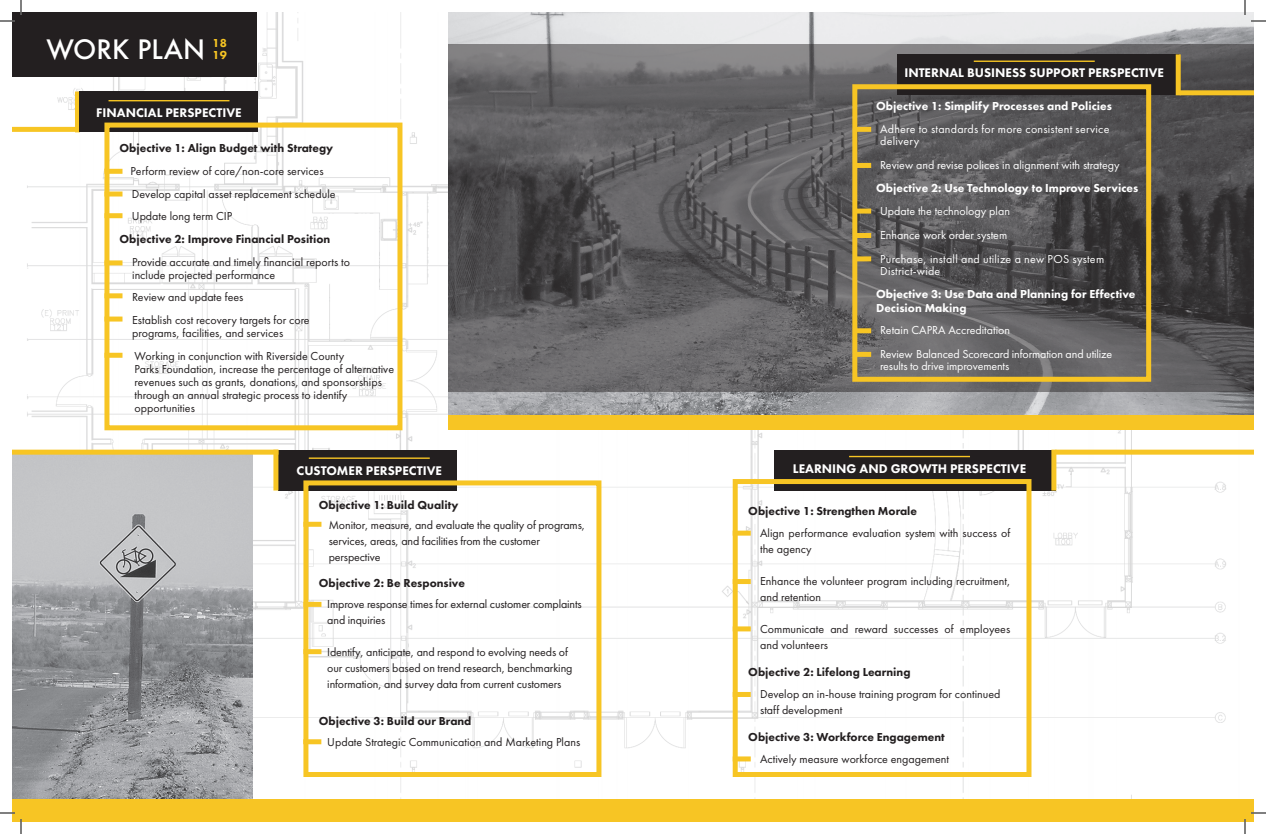
<style>
.page{position:relative;width:1266px;height:834px;background:#fff}
.page>*{position:absolute;margin:0;border:0;box-sizing:border-box;transform-origin:0 0}
.t1{font:500 26px "Futura";color:#fff}
.t2{font:800 13px "Futura PT";color:#fff}
.t3{font:12px/16px "Futura PT";color:#231f20}
.t4{font:800 12px "Futura PT";color:#231f20}
.t5{font:12px/12px "Futura PT";color:#fff}
.t6{font:800 12px "Futura PT";color:#fff}
.t7{font:12px/12px "Futura PT";letter-spacing:.02em;color:#fff}
.t8{font:800 12px "Futura PT";color:#f7c524}
</style>
<div class="page">
<img style="left:13px;top:12px;width:1241px;height:787px">
<div style="left:12px;top:12px;width:245px;height:65px;background:#231f20"></div>
<img style="left:449px;top:12px;width:805px;height:403px">
<img style="left:12px;top:455px;width:240px;height:344px">
<div style="left:449px;top:415px;width:805px;height:15px;background:#f7c524"></div>
<svg style="left:449px;top:44px;width:805px;height:348px;background:#5c5b5d"></svg>
<div style="left:75px;top:92px;width:5px;height:40px;background:#f7c524"></div>
<div style="left:80px;top:92px;width:178px;height:40px;background:#231f20"></div>
<hr style="left:109px;top:100px;width:120px;height:1px;background:#f7c524">
<div style="left:104px;top:123px;width:298px;height:307px;border:5px solid #f7c524"></div>
<div style="left:104px;top:213px;width:19px;height:5px;background:#f7c524"></div>
<div style="left:104px;top:353px;width:19px;height:5px;background:#f7c524"></div>
<div style="left:12px;top:127px;width:63px;height:5px;background:#f7c524"></div>
<div style="left:733px;top:531px;width:18px;height:5px;background:#f7c524"></div>
<div style="left:733px;top:579px;width:18px;height:5px;background:#f7c524"></div>
<div style="left:733px;top:626px;width:18px;height:5px;background:#f7c524"></div>
<div style="left:733px;top:692px;width:18px;height:5px;background:#f7c524"></div>
<div style="left:733px;top:756px;width:18px;height:5px;background:#f7c524"></div>
<div style="left:12px;top:799px;width:1242px;height:23px;background:#f7c524"></div>
<div style="left:775px;top:450px;width:281px;height:41px;background:#231f20"></div>
<hr style="left:849px;top:456px;width:121px;height:1px;background:#f7c524">
<div style="left:1051px;top:450px;width:5px;height:41px;background:#f7c524"></div>
<div style="left:733px;top:479px;width:298px;height:298px;border:5px solid #f7c524"></div>
<div style="left:1055px;top:450px;width:199px;height:5px;background:#f7c524"></div>
<div style="left:1180px;top:90px;width:74px;height:5px;background:#f7c524"></div>
<div style="left:897px;top:54px;width:281px;height:41px;background:#231f20"></div>
<div style="left:1176px;top:54px;width:5px;height:41px;background:#f7c524"></div>
<div style="left:852px;top:84px;width:299px;height:298px;border:5px solid #f7c524"></div>
<hr style="left:974px;top:61px;width:121px;height:1px;background:#f7c524">
<div style="left:853px;top:127px;width:18px;height:5px;background:#f7c524"></div>
<div style="left:853px;top:209px;width:18px;height:5px;background:#f7c524"></div>
<div style="left:853px;top:233px;width:18px;height:5px;background:#f7c524"></div>
<div style="left:853px;top:256px;width:18px;height:5px;background:#f7c524"></div>
<div style="left:853px;top:328px;width:18px;height:5px;background:#f7c524"></div>
<div style="left:853px;top:352px;width:18px;height:5px;background:#f7c524"></div>
<div style="left:853px;top:163px;width:18px;height:5px;background:#f7c524"></div>
<div style="left:278px;top:450px;width:179px;height:41px;background:#231f20"></div>
<hr style="left:309px;top:457px;width:121px;height:2px;background:#f7c524">
<div style="left:303px;top:480px;width:298px;height:297px;border:5px solid #f7c524"></div>
<div style="left:303px;top:522px;width:18px;height:5px;background:#f7c524"></div>
<div style="left:303px;top:602px;width:18px;height:5px;background:#f7c524"></div>
<div style="left:303px;top:649px;width:18px;height:5px;background:#f7c524"></div>
<div style="left:303px;top:739px;width:18px;height:5px;background:#f7c524"></div>
<div style="left:273px;top:450px;width:5px;height:41px;background:#f7c524"></div>
<div style="left:12px;top:450px;width:266px;height:5px;background:#f7c524"></div>
<div style="left:104px;top:169px;width:19px;height:5px;background:#f7c524"></div>
<div style="left:104px;top:192px;width:19px;height:5px;background:#f7c524"></div>
<div style="left:104px;top:260px;width:19px;height:5px;background:#f7c524"></div>
<div style="left:104px;top:293px;width:19px;height:5px;background:#f7c524"></div>
<div style="left:104px;top:317px;width:19px;height:5px;background:#f7c524"></div>
<svg style="left:0;top:0;width:22px;height:22px"></svg>
<svg style="left:0;top:812px;width:22px;height:22px"></svg>
<svg style="left:1244px;top:0;width:22px;height:22px"></svg>
<svg style="left:1244px;top:812px;width:22px;height:22px"></svg>
<p class="t1" style="left:46px;top:31px;width:160px">WORK PLAN</p>
<p class="t8" style="left:212px;top:36px;width:16px">18</p>
<p class="t8" style="left:212px;top:48px;width:16px">19</p>
<p class="t2" style="left:96px;top:104px;width:147px">FINANCIAL PERSPECTIVE</p>
<p class="t4" style="left:120px;top:141px;width:215px">Objective 1: Align Budget with Strategy</p>
<p class="t3" style="left:130px;top:163px;width:195px">Perform review of core/non-core services</p>
<p class="t3" style="left:132px;top:186px;width:205px">Develop capital asset replacement schedule</p>
<p class="t3" style="left:132px;top:208px;width:102px">Update long term CIP</p>
<p class="t4" style="left:120px;top:232px;width:212px">Objective 2: Improve Financial Position</p>
<p class="t3" style="left:132px;top:255px;width:219px;line-height:13px">Provide accurate and timely financial reports to include projected performance</p>
<p class="t3" style="left:132px;top:289px;width:113px">Review and update fees</p>
<p class="t3" style="left:132px;top:314px;width:179px;line-height:13px">Establish cost recovery targets for core programs, facilities, and services</p>
<p class="t3" style="left:135px;top:348px;width:211px">Working in conjunction with Riverside County</p>
<p class="t3" style="left:135px;top:362px;width:261px;line-height:13px">Parks Foundation, increase the percentage of alternative revenues such as grants, donations, and sponsorships through an annual strategic process to identify opportunities</p>
<p class="t2" style="left:296px;top:462px;width:147px">CUSTOMER PERSPECTIVE</p>
<p class="t4" style="left:319px;top:498px;width:141px">Objective 1: Build Quality</p>
<p class="t3" style="left:329px;top:517px;width:258px">Monitor, measure, and evaluate the quality of programs, services, areas, and facilities from the customer perspective</p>
<p class="t4" style="left:319px;top:575px;width:148px">Objective 2: Be Responsive</p>
<p class="t3" style="left:327px;top:596px;width:256px">Improve response times for external customer complaints and inquiries</p>
<p class="t3" style="left:327px;top:644px;width:247px">Identify, anticipate, and respond to evolving needs of our customers based on trend research, benchmarking information, and survey data from current customers</p>
<p class="t4" style="left:319px;top:714px;width:154px">Objective 3: Build our Brand</p>
<p class="t3" style="left:327px;top:734px;width:254px">Update Strategic Communication and Marketing Plans</p>
<p class="t2" style="left:904px;top:64px;width:261px">INTERNAL BUSINESS SUPPORT PERSPECTIVE</p>
<p class="t6" style="left:876px;top:99px;width:237px">Objective 1: Simplify Processes and Policies</p>
<p class="t7" style="left:880px;top:123px;width:231px">Adhere to standards for more consistent service delivery</p>
<p class="t5" style="left:880px;top:159px;width:241px">Review and revise polices in alignment with strategy</p>
<p class="t5" style="left:880px;top:205px;width:131px">Update the technology plan</p>
<p class="t5" style="left:880px;top:229px;width:129px">Enhance work order system</p>
<p class="t7" style="left:880px;top:253px;width:226px">Purchase, install and utilize a new POS system<br>District-wide</p>
<p class="t6" style="left:876px;top:181px;width:264px">Objective 2: Use Technology to Improve Services</p>
<p class="t6" style="left:876px;top:286px;width:261px">Objective 3: Use Data and Planning for Effective</p>
<p class="t6" style="left:876px;top:301px;width:92px">Decision Making</p>
<p class="t5" style="left:880px;top:324px;width:131px">Retain CAPRA Accreditation</p>
<p class="t5" style="left:880px;top:348px;width:234px">Review Balanced Scorecard information and utilize results to drive improvements</p>
<p class="t2" style="left:793px;top:461px;width:235px">LEARNING AND GROWTH PERSPECTIVE</p>
<p class="t4" style="left:748px;top:503px;width:170px">Objective 1: Strengthen Morale</p>
<p class="t3" style="left:760px;top:525px;width:252px">Align performance evaluation system with success of the agency</p>
<p class="t3" style="left:760px;top:573px;width:252px">Enhance the volunteer program including recruitment, and retention</p>
<p class="t3" style="left:760px;top:621px;width:252px">Communicate and reward successes of employees and volunteers</p>
<p class="t4" style="left:748px;top:664px;width:164px">Objective 2: Lifelong Learning</p>
<p class="t3" style="left:760px;top:686px;width:242px">Develop an in-house training program for continued staff development</p>
<p class="t4" style="left:748px;top:730px;width:198px">Objective 3: Workforce Engagement</p>
<p class="t3" style="left:760px;top:751px;width:191px">Actively measure workforce engagement</p>
</div>
